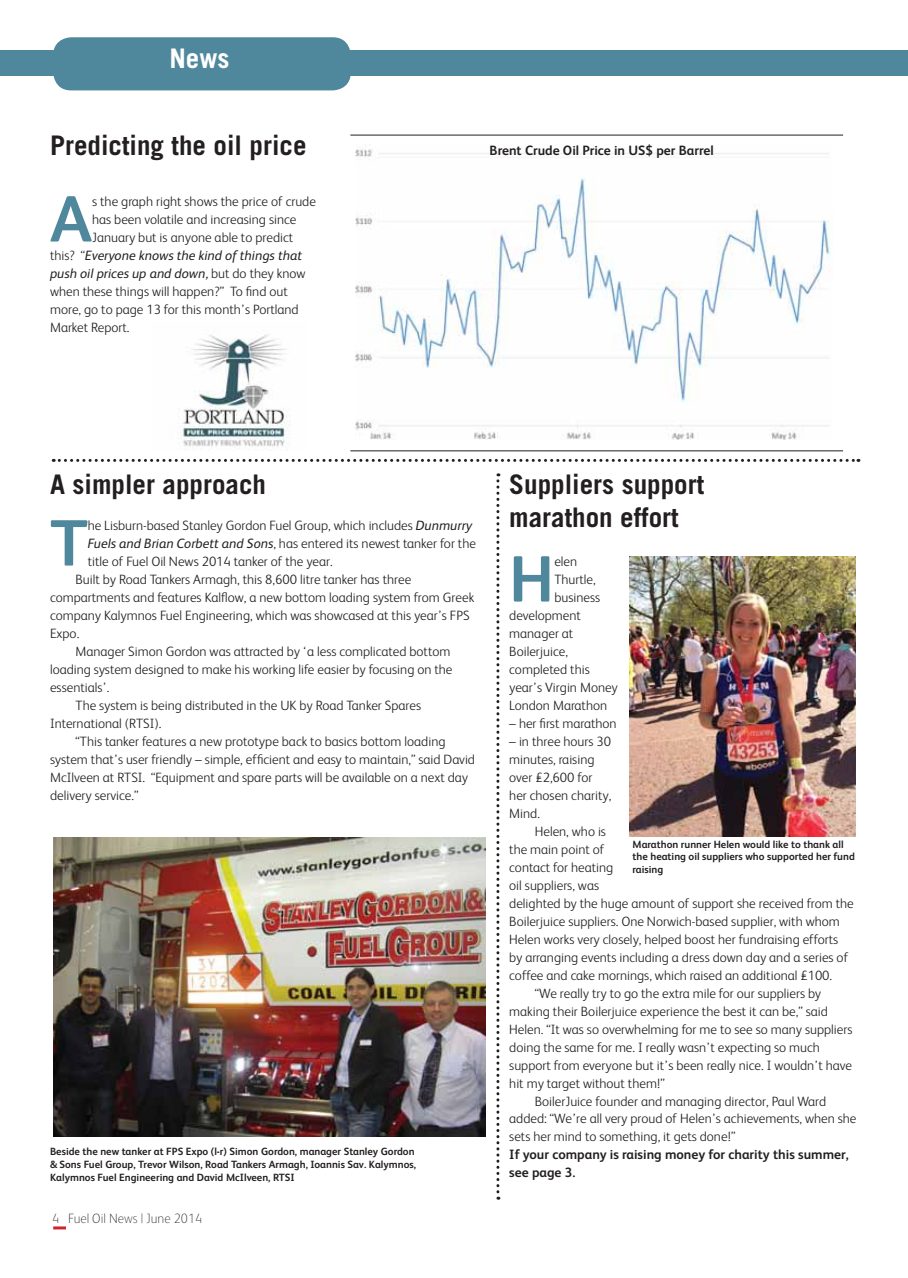
<style>
.page{position:relative;width:908px;height:1278px;background:#fff}
.page>*{position:absolute;margin:0;border:0;box-sizing:border-box;transform-origin:0 0}
.t1{font:700 65.55px "FS Albert";color:#4f889d}
.t2{font:700 27px/32.4px "Trade Gothic LT Std";color:#231f20}
.t3{font:700 27px "Trade Gothic LT Std";color:#fff}
.t4{font:300 13.5px/18px "FS Albert";color:#231f20}
.t5{font:700 13.5px/18px "FS Albert";color:#231f20}
.t6{font:italic 13.5px "FS Albert";color:#231f20}
.t7{font:100 13.5px "FS Albert";color:#231f20}
.t8{font:700 10.5px/12.6px "FS Albert";color:#231f20}
.s1{font-weight:300;font-style:normal}
.s2{font-weight:400;font-style:italic}
</style>
<div class="page">
<div style="left:53px;top:37px;width:298px;height:53px;background:#4f889d;border-radius:18px"></div>
<svg style="left:53px;top:1226px;width:13px;height:3px"></svg>
<div style="left:0;top:50px;width:908px;height:26px;background:#4f889d"></div>
<img style="left:53px;top:837px;width:433px;height:299px">
<img style="left:355px;top:149px;width:477px;height:290px">
<img style="left:630px;top:557px;width:226px;height:279px">
<svg style="left:496px;top:473px;width:3px;height:727px"></svg>
<svg style="left:53px;top:459px;width:806px;height:3px"></svg>
<hr style="left:350px;top:135px;width:493px;height:1px;background:#231f20">
<hr style="left:350px;top:450px;width:493px;height:1px;background:#231f20">
<img style="left:180px;top:335px;width:111px;height:112px">
<h2 class="t3" style="left:169px;top:49px;width:61px">News</h2>
<h2 class="t2" style="left:50px;top:132px;width:258px">Predicting the oil price</h2>
<h1 class="t1" style="left:50px;top:195px;width:44px">A</h1>
<p class="t4" style="left:92px;top:193px;width:225px">s the graph right shows the price of crude</p>
<p class="t4" style="left:92px;top:211px;width:206px">has been volatile and increasing since</p>
<p class="t4" style="left:92px;top:229px;width:203px">January but is anyone able to predict</p>
<p class="t6" style="left:50px;top:250px;width:254px"><span class="s1">this? “</span>Everyone knows the kind of things that</p>
<p class="t6" style="left:50px;top:268px;width:257px">push oil prices up and down, <span class="s1">but do they know</span></p>
<p class="t4" style="left:50px;top:283px;width:239px">when these things will happen?” To find out</p>
<p class="t4" style="left:50px;top:301px;width:250px">more, go to page 13 for this month’s Portland</p>
<p class="t4" style="left:50px;top:319px;width:81px">Market Report.</p>
<p class="t5" style="left:490px;top:143px;width:226px">Brent Crude Oil Price in US$ per Barrel</p>
<h2 class="t2" style="left:50px;top:472px;width:218px">A simpler approach</h2>
<h1 class="t1" style="left:50px;top:519px;width:39px">T</h1>
<p class="t4" style="left:88px;top:517px;width:386px">he Lisburn-based Stanley Gordon Fuel Group, which includes <span class="s2">Dunmurry</span></p>
<p class="t4" style="left:88px;top:535px;width:390px"><span class="s2">Fuels and Brian Corbett and Sons</span>, has entered its newest tanker for the</p>
<p class="t4" style="left:88px;top:553px;width:247px">title of Fuel Oil News 2014 tanker of the year.</p>
<p class="t4" style="left:76px;top:571px;width:337px">Built by Road Tankers Armagh, this 8,600 litre tanker has three</p>
<p class="t4" style="left:50px;top:589px;width:426px">compartments and features Kalflow, a new bottom loading system from Greek</p>
<p class="t4" style="left:50px;top:607px;width:421px">company Kalymnos Fuel Engineering, which was showcased at this year’s FPS</p>
<p class="t4" style="left:50px;top:625px;width:31px">Expo.</p>
<p class="t4" style="left:76px;top:643px;width:376px">Manager Simon Gordon was attracted by ‘a less complicated bottom</p>
<p class="t4" style="left:50px;top:661px;width:404px">loading system designed to make his working life easier by focusing on the</p>
<p class="t4" style="left:50px;top:679px;width:61px">essentials’.</p>
<p class="t4" style="left:76px;top:697px;width:347px">The system is being distributed in the UK by Road Tanker Spares</p>
<p class="t4" style="left:50px;top:715px;width:113px">International (RTSI).</p>
<p class="t4" style="left:76px;top:733px;width:371px">“This tanker features a new prototype back to basics bottom loading</p>
<p class="t4" style="left:50px;top:751px;width:427px">system that’s user friendly – simple, efficient and easy to maintain,” said David</p>
<p class="t4" style="left:50px;top:769px;width:420px">McIlveen at RTSI. “Equipment and spare parts will be available on a next day</p>
<p class="t4" style="left:50px;top:787px;width:90px">delivery service.”</p>
<p class="t8" style="left:50px;top:1146px;width:368px">Beside the new tanker at FPS Expo (l-r) Simon Gordon, manager Stanley Gordon &amp; Sons Fuel Group, Trevor Wilson, Road Tankers Armagh, Ioannis Sav. Kalymnos,<br>Kalymnos Fuel Engineering and David McIlveen, RTSI</p>
<p class="t7" style="left:52px;top:1214px;width:152px">4 Fuel Oil News | June 2014</p>
<h2 class="t2" style="left:509px;top:472px;width:196px">Suppliers support marathon effort</h2>
<h1 class="t1" style="left:509px;top:555px;width:47px">H</h1>
<p class="t4" style="left:554px;top:553px;width:24px">elen</p>
<p class="t4" style="left:554px;top:571px;width:43px">Thurtle,</p>
<p class="t4" style="left:554px;top:589px;width:47px">business</p>
<p class="t4" style="left:509px;top:607px;width:73px">development</p>
<p class="t4" style="left:509px;top:625px;width:66px">manager at</p>
<p class="t4" style="left:509px;top:643px;width:60px">Boilerjuice,</p>
<p class="t4" style="left:509px;top:661px;width:82px">completed this</p>
<p class="t4" style="left:509px;top:679px;width:110px">year’s Virgin Money</p>
<p class="t4" style="left:509px;top:697px;width:99px">London Marathon</p>
<p class="t4" style="left:509px;top:715px;width:109px">– her first marathon</p>
<p class="t4" style="left:509px;top:733px;width:104px">– in three hours 30 minutes, raising over £2,600 for her chosen charity,<br>Mind.</p>
<p class="t4" style="left:535px;top:823px;width:73px">Helen, who is</p>
<p class="t4" style="left:509px;top:841px;width:97px">the main point of</p>
<p class="t4" style="left:509px;top:859px;width:106px">contact for heating</p>
<p class="t4" style="left:509px;top:877px;width:91px">oil suppliers, was</p>
<p class="t4" style="left:509px;top:895px;width:346px">delighted by the huge amount of support she received from the</p>
<p class="t4" style="left:509px;top:913px;width:332px">Boilerjuice suppliers. One Norwich-based supplier, with whom</p>
<p class="t4" style="left:509px;top:931px;width:331px">Helen works very closely, helped boost her fundraising efforts</p>
<p class="t4" style="left:509px;top:949px;width:340px">by arranging events including a dress down day and a series of</p>
<p class="t4" style="left:509px;top:967px;width:324px">coffee and cake mornings, which raised an additional £100.</p>
<p class="t4" style="left:535px;top:985px;width:288px">“We really try to go the extra mile for our suppliers by</p>
<p class="t4" style="left:509px;top:1003px;width:320px">making their Boilerjuice experience the best it can be,” said</p>
<p class="t4" style="left:509px;top:1021px;width:345px">Helen. “It was so overwhelming for me to see so many suppliers</p>
<p class="t4" style="left:509px;top:1039px;width:312px">doing the same for me. I really wasn’t expecting so much</p>
<p class="t4" style="left:509px;top:1057px;width:344px">support from everyone but it’s been really nice. I wouldn’t have</p>
<p class="t4" style="left:509px;top:1075px;width:157px">hit my target without them!”</p>
<p class="t4" style="left:535px;top:1093px;width:293px">BoilerJuice founder and managing director, Paul Ward</p>
<p class="t4" style="left:509px;top:1111px;width:349px">added: “We’re all very proud of Helen’s achievements, when she</p>
<p class="t4" style="left:509px;top:1129px;width:228px">sets her mind to something, it gets done!”</p>
<p class="t5" style="left:509px;top:1147px;width:341px">If your company is raising money for charity this summer, see page 3.</p>
<p class="t8" style="left:633px;top:839px;width:224px">Marathon runner Helen would like to thank all the heating oil suppliers who supported her fund raising</p>
</div>
